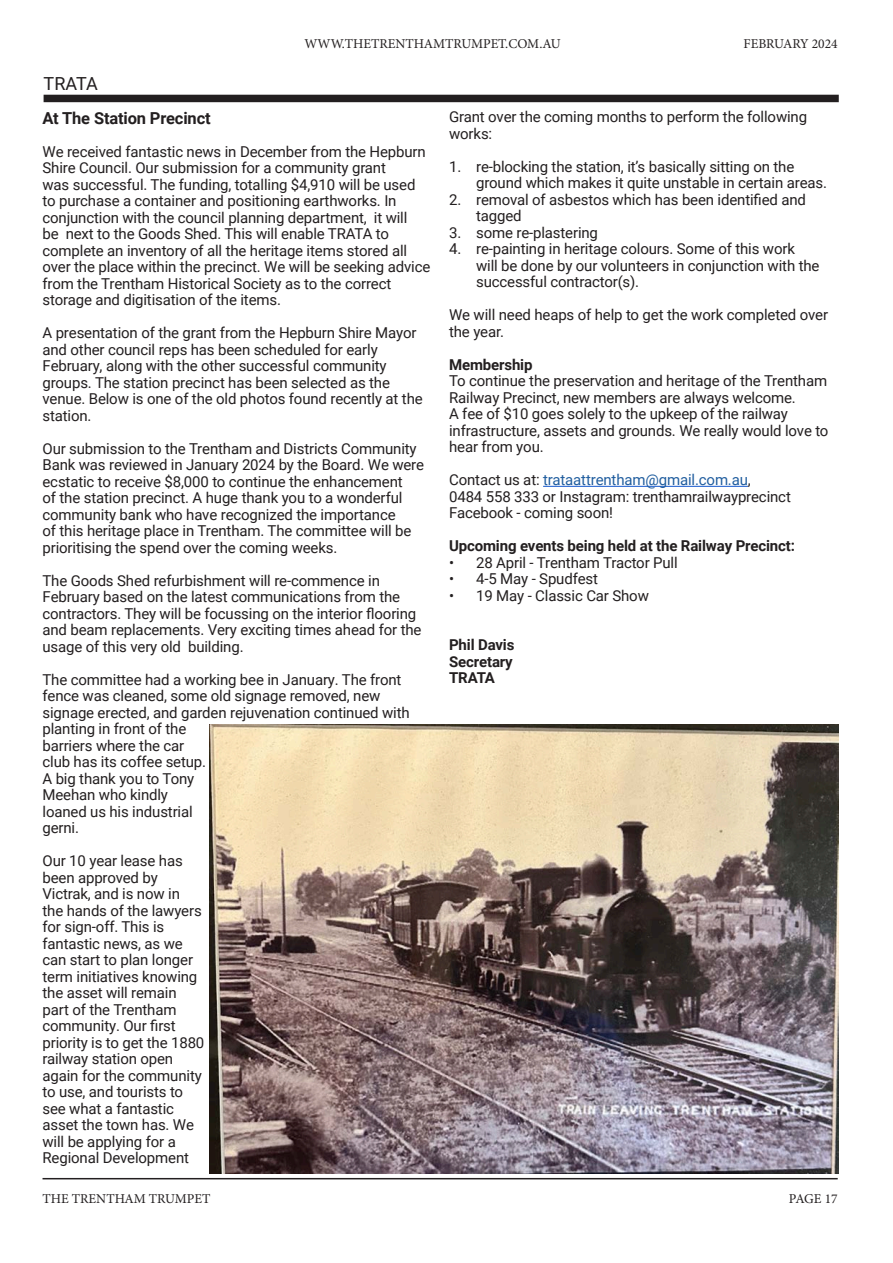
<style>
.page{position:relative;width:893px;height:1263px;background:#fff}
.page>*{position:absolute;margin:0;border:0;box-sizing:border-box;transform-origin:0 0}
.Topic_headings{font:18px "Roboto";letter-spacing:-.02em;color:#231f20}
.Roberto_Para{font:700 16.5px "Roboto";letter-spacing:-.01em;color:#231f20}
.Roberto_Para-2{font:15px/16.5px "Roboto";letter-spacing:-.01em;color:#231f20}
.Roberto_Para-3{font:700 15px "Roboto";letter-spacing:-.01em;color:#231f20}
.Roberto_Para-4{font:15px "Roboto";letter-spacing:-.01em;color:#215e9f}
.t1{font:13.5px "Minion Pro";color:#231f20}
.s1{color:#231f20}
</style>
<div class="page">
<hr style="left:43px;top:1178px;width:795px;height:1px;background:#231f20">
<div style="left:44px;top:95px;width:795px;height:7px;background:#231f20"></div>
<hr style="left:543px;top:486px;width:205px;height:1px;background:#15c">
<img style="left:209px;top:725px;width:630px;height:448px">
<p class="t1" style="left:304px;top:35px;width:258px">WWW.THETRENTHAMTRUMPET.COM.AU</p>
<p class="t1" style="left:744px;top:35px;width:96px">FEBRUARY 2024</p>
<p class="Topic_headings" style="left:44px;top:71px;width:56px">TRATA</p>
<p class="Roberto_Para" style="left:43px;top:106px;width:170px">At The Station Precinct</p>
<p class="Roberto_Para-2" style="left:43px;top:143px;width:389px">We received fantastic news in December from the Hepburn Shire Council. Our submission for a community grant<br>was successful. The funding, totalling $4,910 will be used to purchase a container and positioning earthworks. In conjunction with the council planning department, it will<br>be next to the Goods Shed. This will enable TRATA to complete an inventory of all the heritage items stored all over the place within the precinct. We will be seeking advice from the Trentham Historical Society as to the correct storage and digitisation of the items.</p>
<p class="Roberto_Para-2" style="left:43px;top:324px;width:382px">A presentation of the grant from the Hepburn Shire Mayor and other council reps has been scheduled for early February, along with the other successful community groups. The station precinct has been selected as the venue. Below is one of the old photos found recently at the station.</p>
<p class="Roberto_Para-2" style="left:43px;top:440px;width:383px">Our submission to the Trentham and Districts Community Bank was reviewed in January 2024 by the Board. We were ecstatic to receive $8,000 to continue the enhancement<br>of the station precinct. A huge thank you to a wonderful community bank who have recognized the importance<br>of this heritage place in Trentham. The committee will be prioritising the spend over the coming weeks.</p>
<p class="Roberto_Para-2" style="left:43px;top:572px;width:380px">The Goods Shed refurbishment will re-commence in February based on the latest communications from the contractors. They will be focussing on the interior flooring and beam replacements. Very exciting times ahead for the usage of this very old building.</p>
<p class="Roberto_Para-2" style="left:43px;top:671px;width:369px">The committee had a working bee in January. The front fence was cleaned, some old signage removed, new signage erected, and garden rejuvenation continued with planting in front of the<br>barriers where the car<br>club has its coffee setup.<br>A big thank you to Tony<br>Meehan who kindly<br>loaned us his industrial<br>gerni.</p>
<p class="Roberto_Para-2" style="left:43px;top:852px;width:163px">Our 10 year lease has been approved by<br>Victrak, and is now in the hands of the lawyers for sign-off. This is fantastic news, as we can start to plan longer term initiatives knowing the asset will remain part of the Trentham community. Our first priority is to get the 1880 railway station open again for the community to use, and tourists to see what a fantastic asset the town has. We will be applying for a<br>Regional Development</p>
<p class="Roberto_Para-2" style="left:449px;top:108px;width:360px">Grant over the coming months to perform the following works:</p>
<p class="Roberto_Para-2" style="left:476px;top:158px;width:352px;text-indent:-27px">1. re-blocking the station, it’s basically sitting on the ground which makes it quite unstable in certain areas.</p>
<p class="Roberto_Para-2" style="left:476px;top:191px;width:331px;text-indent:-27px">2. removal of asbestos which has been identified and tagged</p>
<p class="Roberto_Para-2" style="left:449px;top:224px;width:150px">3. some re-plastering</p>
<p class="Roberto_Para-2" style="left:476px;top:240px;width:345px;text-indent:-27px">4. re-painting in heritage colours. Some of this work will be done by our volunteers in conjunction with the successful contractor(s).</p>
<p class="Roberto_Para-2" style="left:449px;top:306px;width:380px">We will need heaps of help to get the work completed over the year.</p>
<p class="Roberto_Para-3" style="left:449px;top:354px;width:85px">Membership</p>
<p class="Roberto_Para-2" style="left:449px;top:372px;width:381px">To continue the preservation and heritage of the Trentham Railway Precinct, new members are always welcome.<br>A fee of $10 goes solely to the upkeep of the railway infrastructure, assets and grounds. We really would love to hear from you.</p>
<p class="Roberto_Para-4" style="left:449px;top:469px;width:303px"><span class="s1">Contact us at:</span> trataattrentham@gmail.com.au<span class="s1">,</span></p>
<p class="Roberto_Para-2" style="left:449px;top:488px;width:343px">0484 558 333 or Instagram: trenthamrailwayprecinct<br>Facebook - coming soon!</p>
<p class="Roberto_Para-3" style="left:449px;top:535px;width:347px">Upcoming events being held at the Railway Precinct:</p>
<p class="Roberto_Para-2" style="left:449px;top:554px;width:230px">• 28 April - Trentham Tractor Pull</p>
<p class="Roberto_Para-2" style="left:449px;top:570px;width:150px">• 4-5 May - Spudfest</p>
<p class="Roberto_Para-2" style="left:449px;top:587px;width:201px">• 19 May - Classic Car Show</p>
<p class="Roberto_Para-3" style="left:449px;top:634px;width:67px">Phil Davis</p>
<p class="Roberto_Para-3" style="left:449px;top:651px;width:65px">Secretary</p>
<p class="Roberto_Para-3" style="left:449px;top:667px;width:47px">TRATA</p>
<p class="t1" style="left:43px;top:1189px;width:169px">THE TRENTHAM TRUMPET</p>
<p class="t1" style="left:789px;top:1189px;width:50px">PAGE 17</p>
</div>
